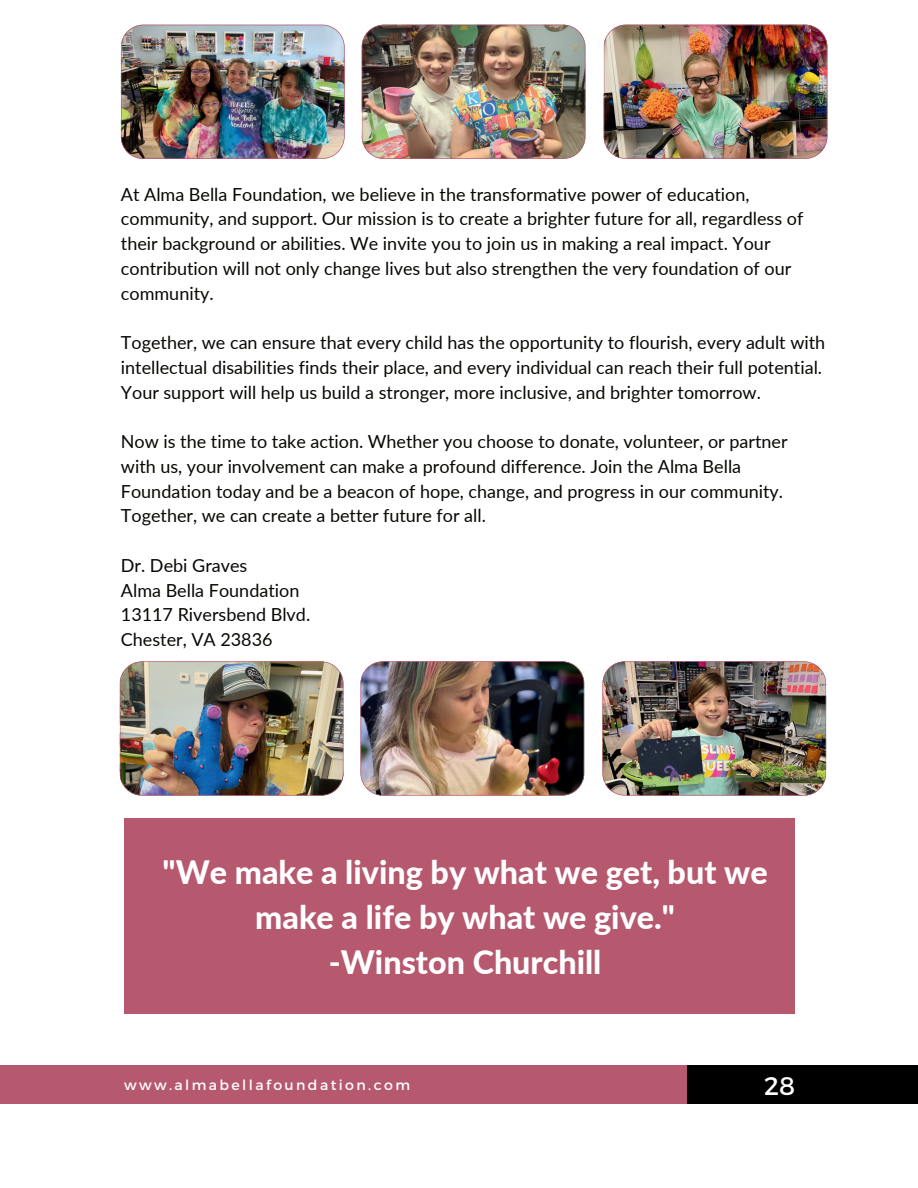
<style>
.page{position:relative;width:918px;height:1188px;background:#fff}
.page>*{position:absolute;margin:0;border:0;box-sizing:border-box;transform-origin:0 0}
.t1{font:800 32.25px/45px "Lato";color:#fff;text-align:center}
.t2{font:25.35px "Montserrat";color:#fff}
.t3{font:18px/24.8px "Lato";color:#080704}
.t4{font:14.1px "Montserrat";letter-spacing:.17em;color:#fff}
</style>
<div class="page">
<div style="left:687px;top:1065px;width:231px;height:39px;background:#000"></div>
<div style="left:0;top:1065px;width:687px;height:39px;background:#b6596f"></div>
<div style="left:124px;top:818px;width:670px;height:196px;background:#b6596f"></div>
<img style="left:121px;top:25px;width:224px;height:134px">
<img style="left:362px;top:25px;width:223px;height:134px">
<img style="left:604px;top:25px;width:223px;height:134px">
<img style="left:120px;top:661px;width:223px;height:135px">
<img style="left:361px;top:661px;width:223px;height:135px">
<img style="left:602px;top:661px;width:224px;height:135px">
<p class="t3" style="left:121px;top:181px;width:684px">At Alma Bella Foundation, we believe in the transformative power of education, community, and support. Our mission is to create a brighter future for all, regardless of their background or abilities. We invite you to join us in making a real impact. Your contribution will not only change lives but also strengthen the very foundation of our community.</p>
<p class="t3" style="left:121px;top:329px;width:706px">Together, we can ensure that every child has the opportunity to flourish, every adult with intellectual disabilities finds their place, and every individual can reach their full potential.<br>Your support will help us build a stronger, more inclusive, and brighter tomorrow.</p>
<p class="t3" style="left:121px;top:428px;width:668px">Now is the time to take action. Whether you choose to donate, volunteer, or partner with us, your involvement can make a profound difference. Join the Alma Bella Foundation today and be a beacon of hope, change, and progress in our community.<br>Together, we can create a better future for all.</p>
<p class="t3" style="left:121px;top:552px;width:191px">Dr. Debi Graves<br>Alma Bella Foundation<br>13117 Riversbend Blvd.<br>Chester, VA 23836</p>
<h1 class="t1" style="left:163px;top:849px;width:607px">"We make a living by what we get, but we make a life by what we give."<br>-Winston Churchill</h1>
<p class="t4" style="left:124px;top:1076px;width:288px">www.almabellafoundation.com</p>
<h2 class="t2" style="left:764px;top:1070px;width:32px">28</h2>
</div>
